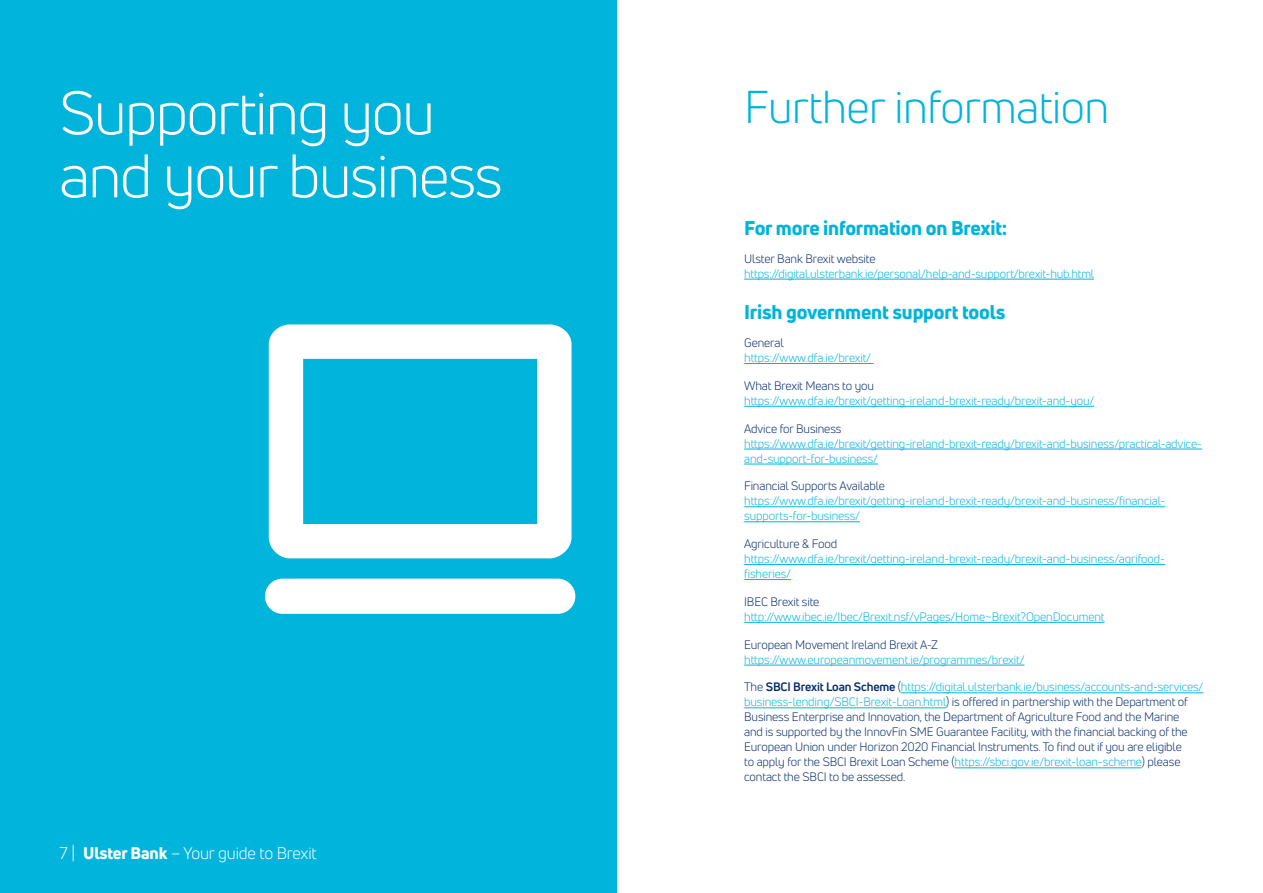
<style>
.page{position:relative;width:1263px;height:893px;background:#fff}
.page>*{position:absolute;margin:0;border:0;box-sizing:border-box;transform-origin:0 0}
.t1{font:60px/63px "Uni Neue";letter-spacing:-.025em;color:#fff}
.t2{font:45px "Uni Neue";letter-spacing:-.01em;color:#00b4dc}
.t3{font:800 19.5px "Uni Neue";letter-spacing:-.01em;color:#00b4dc}
.t4{font:16.5px "Uni Neue";letter-spacing:-.01em;color:#fff}
.t5{font:12px/15px "Uni Neue";letter-spacing:-.01em;color:#03296a}
.t6{font:12px/15px "Uni Neue";letter-spacing:-.01em;color:#00b4dc}
.s1{font-weight:800}
.s2{font-weight:700}
.s3{color:#00b4dc}
</style>
<div class="page">
<div style="left:0;top:0;width:617px;height:893px;background:#00b4dc"></div>
<hr style="left:744px;top:279px;width:350px;height:1px;background:#00b4dc">
<hr style="left:744px;top:363px;width:130px;height:1px;background:#00b4dc">
<hr style="left:744px;top:406px;width:350px;height:1px;background:#00b4dc">
<hr style="left:744px;top:449px;width:458px;height:1px;background:#00b4dc">
<hr style="left:744px;top:464px;width:134px;height:1px;background:#00b4dc">
<hr style="left:744px;top:506px;width:421px;height:1px;background:#00b4dc">
<hr style="left:744px;top:521px;width:116px;height:1px;background:#00b4dc">
<hr style="left:744px;top:564px;width:421px;height:1px;background:#00b4dc">
<hr style="left:744px;top:579px;width:47px;height:1px;background:#00b4dc">
<hr style="left:744px;top:622px;width:360px;height:1px;background:#00b4dc">
<hr style="left:744px;top:665px;width:280px;height:1px;background:#00b4dc">
<hr style="left:901px;top:692px;width:302px;height:1px;background:#00b4dc">
<hr style="left:744px;top:707px;width:202px;height:1px;background:#00b4dc">
<hr style="left:955px;top:767px;width:187px;height:1px;background:#00b4dc">
<svg style="left:265px;top:324px;width:310px;height:290px"></svg>
<h1 class="t1" style="left:60px;top:81px;width:444px">Supporting you and your business</h1>
<h3 class="t4" style="left:60px;top:843px;width:259px">7 | <span class="s1">Ulster Bank</span> – Your guide to Brexit</h3>
<h2 class="t2" style="left:744px;top:80px;width:367px">Further information</h2>
<h3 class="t3" style="left:744px;top:215px;width:265px">For more information on Brexit:</h3>
<p class="t5" style="left:744px;top:251px;width:133px">Ulster Bank Brexit website</p>
<p class="t6" style="left:744px;top:266px;width:351px">https://digital.ulsterbank.ie/personal/help-and-support/brexit-hub.html</p>
<h3 class="t3" style="left:744px;top:299px;width:263px">Irish government support tools</h3>
<p class="t5" style="left:744px;top:335px;width:41px">General</p>
<p class="t6" style="left:744px;top:350px;width:128px">https://www.dfa.ie/brexit/</p>
<p class="t5" style="left:744px;top:378px;width:131px">What Brexit Means to you</p>
<p class="t6" style="left:744px;top:393px;width:352px">https://www.dfa.ie/brexit/getting-ireland-brexit-ready/brexit-and-you/</p>
<p class="t5" style="left:744px;top:421px;width:99px">Advice for Business</p>
<p class="t6" style="left:744px;top:436px;width:459px">https://www.dfa.ie/brexit/getting-ireland-brexit-ready/brexit-and-business/practical-advice&shy;and-support-for-business/</p>
<p class="t5" style="left:744px;top:478px;width:142px">Financial Supports Available</p>
<p class="t6" style="left:744px;top:493px;width:423px">https://www.dfa.ie/brexit/getting-ireland-brexit-ready/brexit-and-business/financial&shy;supports-for-business/</p>
<p class="t5" style="left:744px;top:536px;width:95px">Agriculture &amp; Food</p>
<p class="t6" style="left:744px;top:551px;width:422px">https://www.dfa.ie/brexit/getting-ireland-brexit-ready/brexit-and-business/agrifood&shy;fisheries/</p>
<p class="t5" style="left:744px;top:594px;width:77px">IBEC Brexit site</p>
<p class="t6" style="left:744px;top:609px;width:362px">http://www.ibec.ie/Ibec/Brexit.nsf/vPages/Home~Brexit?OpenDocument</p>
<p class="t5" style="left:744px;top:637px;width:195px">European Movement Ireland Brexit A-Z</p>
<p class="t6" style="left:744px;top:652px;width:282px">https://www.europeanmovement.ie/programmes/brexit/</p>
<p class="t5" style="left:744px;top:679px;width:461px">The <span class="s2">SBCI Brexit Loan Scheme</span> (<span class="s3">https://digital.ulsterbank.ie/business/accounts-and-services/ business-lending/SBCI-Brexit-Loan.html</span>) is offered in partnership with the Department of Business Enterprise and Innovation, the Department of Agriculture Food and the Marine<br>and is supported by the InnovFin SME Guarantee Facility, with the financial backing of the European Union under Horizon 2020 Financial Instruments. To find out if you are eligible<br>to apply for the SBCI Brexit Loan Scheme (<span class="s3">https://sbci.gov.ie/brexit-loan-scheme</span>) please contact the SBCI to be assessed.</p>
</div>
